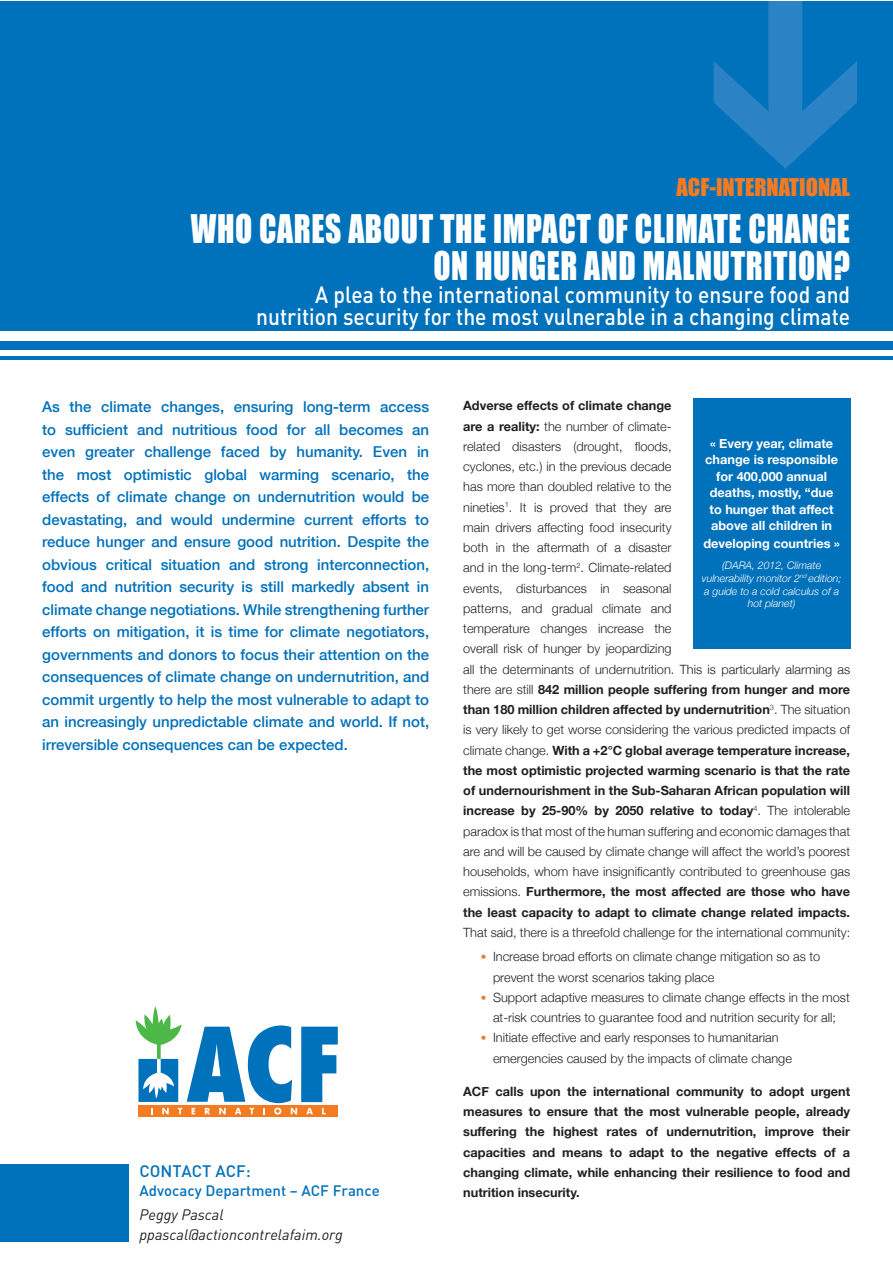
<style>
.page{position:relative;width:893px;height:1263px;background:#fff}
.page>*{position:absolute;margin:0;border:0;box-sizing:border-box;transform-origin:0 0}
.t1{font:36.15px/37.8px "Impact";letter-spacing:.02em;color:#fff;text-align:right;scale:.87 1}
.t2{font:500 23.25px/22.5px "DIN";color:#fff;text-align:right;scale:.9 1}
.t3{font:22.5px "Impact";color:#f47b21}
.t4{font:500 16.5px "DIN";color:#0071bb}
.t5{font:500 15px/22.5px "Helvetica Neue";color:#0071bb;text-align:justify}
.t6{font:italic 15px/19.5px "DIN";color:#231f20}
.t7{font:500 15px "DIN";color:#0071bb}
.t8{font:300 12.75px/20.2px "Helvetica Neue";color:#231f20}
.t9{font:700 12.75px/20.2px "Helvetica Neue";color:#231f20;text-align:justify}
.t10{font:700 12.75px/16.5px "Helvetica Neue";color:#fff;text-align:center}
.t11{font:italic 300 10.5px/12.6px "Helvetica Neue";color:#fff;text-align:center}
.s1{font-weight:700}
</style>
<div class="page">
<div style="left:0;top:1164px;width:129px;height:77px;background:#0071bb"></div>
<div style="left:0;top:1px;width:892px;height:311px;background:#0071bb"></div>
<div style="left:0;top:179px;width:892px;height:152px;background:#0071bb"></div>
<div style="left:0;top:341px;width:892px;height:9px;background:#0071bb"></div>
<hr style="left:0;top:357px;width:892px;height:3px;background:#0071bb">
<svg style="left:714px;top:1px;width:143px;height:168px"></svg>
<div style="left:138px;top:1105px;width:200px;height:12px;background:#f47b21"></div>
<svg style="left:136px;top:1006px;width:202px;height:108px"></svg>
<div style="left:693px;top:398px;width:157px;height:251px;background:#0071bb"></div>
<h3 class="t3" style="left:676px;top:173px;width:175px">ACF-INTERNATIONAL</h3>
<h1 class="t1" style="left:191px;top:209px;width:759px">WHO CARES ABOUT THE IMPACT OF CLIMATE CHANGE<br>ON HUNGER AND MALNUTRITION?</h1>
<h2 class="t2" style="left:256px;top:282px;width:661px">A plea to the international community to ensure food and nutrition security for the most vulnerable in a changing climate</h2>
<p class="t5" style="left:42px;top:395px;width:388px">As the climate changes, ensuring long-term access to sufficient and nutritious food for all becomes an even greater challenge faced by humanity. Even in the most optimistic global warming scenario, the effects of climate change on undernutrition would be devastating, and would undermine current efforts to reduce hunger and ensure good nutrition. Despite the obvious critical situation and strong interconnection, food and nutrition security is still markedly absent in climate change negotiations. While strengthening further efforts on mitigation, it is time for climate negotiators, governments and donors to focus their attention on the consequences of climate change on undernutrition, and commit urgently to help the most vulnerable to adapt to an increasingly unpredictable climate and world. If not, irreversible consequences can be expected.</p>
<p class="t8" style="left:463px;top:395px;width:388px"><span class="s1">Adverse effects of climate change<br>are a reality:</span> the number of climate-<br>related disasters (drought, floods,<br>cyclones, etc.) in the previous decade<br>has more than doubled relative to the<br>nineties<sup>1</sup>. It is proved that they are<br>main drivers affecting food insecurity<br>both in the aftermath of a disaster<br>and in the long-term<sup>2</sup>. Climate-related<br>events, disturbances in seasonal<br>patterns, and gradual climate and<br>temperature changes increase the<br>overall risk of hunger by jeopardizing<br>all the determinants of undernutrition. This is particularly alarming as there are still <span class="s1">842 million people suffering from hunger and more than 180 million children affected by undernutrition</span><sup>3</sup>. The situation is very likely to get worse considering the various predicted impacts of climate change. <span class="s1">With a +2°C global average temperature increase, the most optimistic projected warming scenario is that the rate of undernourishment in the Sub-Saharan African population will increase by 25-90% by 2050 relative to today</span><sup>4</sup>. The intolerable paradox is that most of the human suffering and economic damages that are and will be caused by climate change will affect the world’s poorest households, whom have insignificantly contributed to greenhouse gas emissions. <span class="s1">Furthermore, the most affected are those who have the least capacity to adapt to climate change related impacts.</span></p>
<p class="t8" style="left:463px;top:920px;width:388px;line-height:24.5px;text-align:center">That said, there is a threefold challenge for the international community:<br>Increase broad efforts on climate change mitigation so as to</p>
<p class="t8" style="left:493px;top:967px;width:358px">prevent the worst scenarios taking place<br>Support adaptive measures to climate change effects in the most at-risk countries to guarantee food and nutrition security for all; Initiate effective and early responses to humanitarian emergencies caused by the impacts of climate change</p>
<p class="t9" style="left:463px;top:1081px;width:388px">ACF calls upon the international community to adopt urgent measures to ensure that the most vulnerable people, already suffering the highest rates of undernutrition, improve their capacities and means to adapt to the negative effects of a changing climate, while enhancing their resilience to food and nutrition insecurity.</p>
<p class="t10" style="left:705px;top:435px;width:134px">« Every year, climate change is responsible for 400,000 annual deaths, mostly, “due to hunger that affect above all children in</p>
<p class="t10" style="left:703px;top:535px;width:138px">developing countries »</p>
<p class="t11" style="left:702px;top:559px;width:141px">(DARA, 2012, Climate vulnerability monitor 2<sup>nd</sup> edition; a guide to a cold calculus of a hot planet)</p>
<p class="t4" style="left:139px;top:1160px;width:113px">CONTACT ACF:</p>
<p class="t7" style="left:139px;top:1181px;width:242px">Advocacy Department – ACF France</p>
<p class="t6" style="left:139px;top:1205px;width:205px">Peggy Pascal ppascal@actioncontrelafaim.org</p>
</div>
